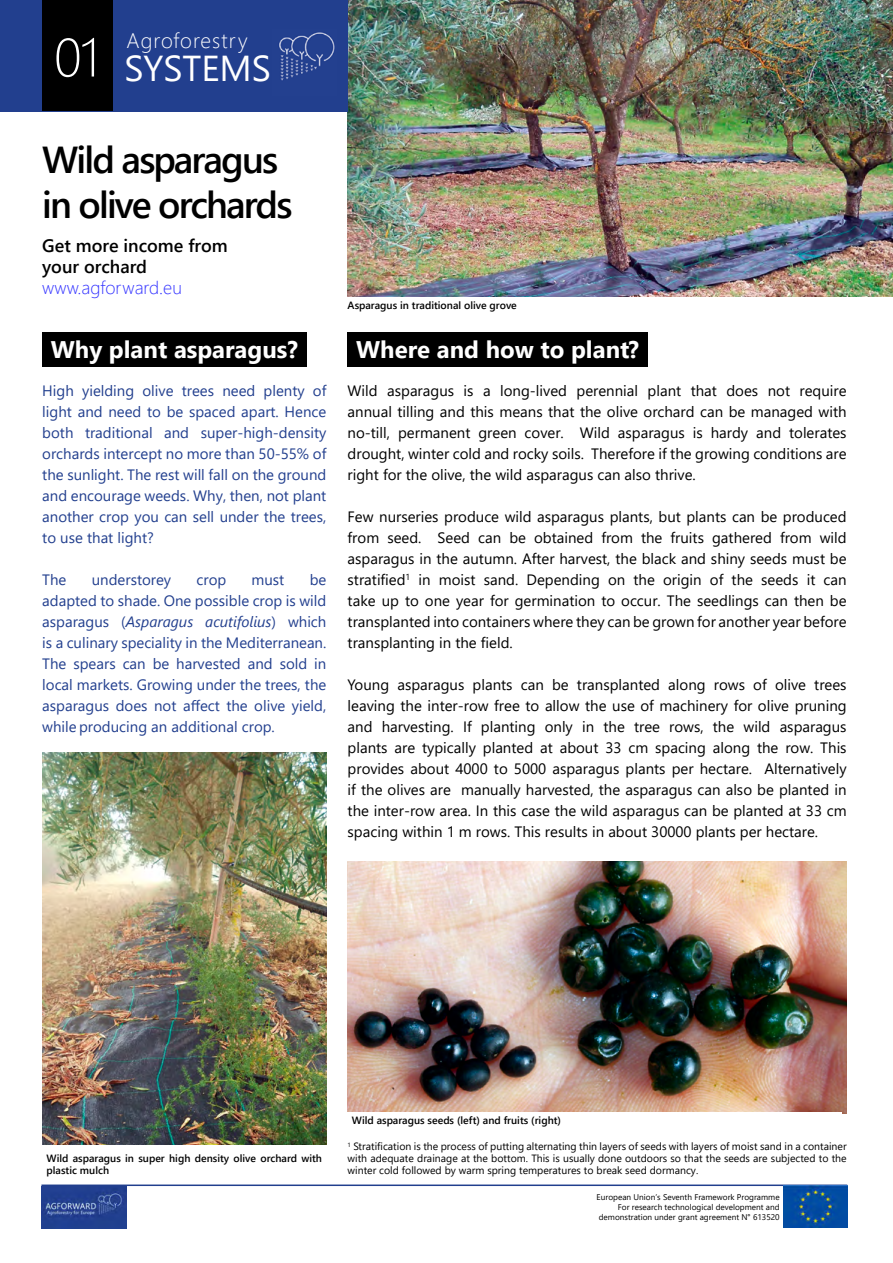
<style>
.page{position:relative;width:893px;height:1263px;background:#fff}
.page>*{position:absolute;margin:0;border:0;box-sizing:border-box;transform-origin:0 0}
.t1{font:300 54px "Segoe UI";color:#fff}
.t2{font:600 37.5px/45px "Segoe UI";letter-spacing:-.05em;color:#000}
.t3{font:36px "Segoe UI";color:#fff}
.t4{font:700 24px "Segoe UI";color:#fff}
.t5{font:300 21px "Segoe UI";letter-spacing:.05em;color:#fff}
.t6{font:600 18px/21px "Segoe UI";color:#000}
.t7{font:300 18px "Segoe UI";color:#33f}
.t8{font:15px/21px "Segoe UI";color:#000;text-align:justify}
.t9{font:15px/21px "Segoe UI";color:#223f8e;text-align:justify}
.t10{font:10.5px/12px "Segoe UI";color:#000;text-align:justify}
.t11{font:600 10.5px/12px "Segoe UI";color:#000}
.t12{font:8.25px/9.9px "Segoe UI";color:#000;text-align:right}
.s1{font-style:italic}
</style>
<div class="page">
<img style="left:348px;top:0;width:545px;height:297px">
<hr style="left:41px;top:1184px;width:806px;height:2px;background:#223f8e">
<img style="left:41px;top:1186px;width:85px;height:43px">
<img style="left:784px;top:1186px;width:63px;height:42px">
<div style="left:0;top:0;width:348px;height:112px;background:#223f8e"></div>
<div style="left:42px;top:0;width:71px;height:110px;background:#000"></div>
<div style="left:348px;top:332px;width:300px;height:35px;background:#000"></div>
<div style="left:42px;top:332px;width:264px;height:35px;background:#000"></div>
<img style="left:42px;top:753px;width:284px;height:392px">
<img style="left:348px;top:861px;width:499px;height:252px">
<div style="left:348px;top:1112px;width:494px;height:24px;background:#fff"></div>
<img style="left:279px;top:32px;width:56px;height:49px">
<h1 class="t1" style="left:54px;top:14px;width:47px">01</h1>
<h3 class="t5" style="left:126px;top:24px;width:123px">Agroforestry</h3>
<h3 class="t3" style="left:124px;top:40px;width:148px">SYSTEMS</h3>
<h2 class="t2" style="left:42px;top:137px;width:252px">Wild asparagus in olive orchards</h2>
<p class="t6" style="left:42px;top:235px;width:187px">Get more income from your orchard</p>
<p class="t7" style="left:42px;top:274px;width:141px">www.agforward.eu</p>
<p class="t11" style="left:348px;top:299px;width:171px">Asparagus in traditional olive grove</p>
<h3 class="t4" style="left:51px;top:330px;width:249px">Why plant asparagus?</h3>
<h3 class="t4" style="left:356px;top:330px;width:284px">Where and how to plant?</h3>
<p class="t8" style="left:348px;top:379px;width:500px">Wild asparagus is a long-lived perennial plant that does not require annual tilling and this means that the olive orchard can be managed with no-till, permanent green cover. Wild asparagus is hardy and tolerates drought, winter cold and rocky soils. Therefore if the growing conditions are right for the olive, the wild asparagus can also thrive.</p>
<p class="t8" style="left:348px;top:505px;width:501px">Few nurseries produce wild asparagus plants, but plants can be produced from seed. Seed can be obtained from the fruits gathered from wild asparagus in the autumn. After harvest, the black and shiny seeds must be stratified<sup>1</sup> in moist sand. Depending on the origin of the seeds it can take up to one year for germination to occur. The seedlings can then be transplanted into containers where they can be grown for another year before transplanting in the field.</p>
<p class="t8" style="left:348px;top:673px;width:500px">Young asparagus plants can be transplanted along rows of olive trees leaving the inter-row free to allow the use of machinery for olive pruning and harvesting. If planting only in the tree rows, the wild asparagus plants are typically planted at about 33 cm spacing along the row. This provides about 4000 to 5000 asparagus plants per hectare. Alternatively if the olives are manually harvested, the asparagus can also be planted in the inter-row area. In this case the wild asparagus can be planted at 33 cm spacing within 1 m rows. This results in about 30000 plants per hectare.</p>
<p class="t9" style="left:42px;top:379px;width:286px">High yielding olive trees need plenty of light and need to be spaced apart. Hence both traditional and super-high-density orchards intercept no more than 50-55% of the sunlight. The rest will fall on the ground and encourage weeds. Why, then, not plant another crop you can sell under the trees, to use that light?</p>
<p class="t9" style="left:42px;top:568px;width:26px">The</p>
<p class="t9" style="left:92px;top:568px;width:81px">understorey</p>
<p class="t9" style="left:197px;top:568px;width:31px">crop</p>
<p class="t9" style="left:252px;top:568px;width:34px">must</p>
<p class="t9" style="left:42px;top:568px;width:286px;text-indent:267px">be adapted to shade. One possible crop is wild asparagus (<span class="s1">Asparagus acutifolius</span>) which is a culinary speciality in the Mediterranean.<br>The spears can be harvested and sold in local markets. Growing under the trees, the asparagus does not affect the olive yield, while producing an additional crop.</p>
<p class="t11" style="left:47px;top:1152px;width:277px">Wild asparagus in super high density olive orchard with plastic mulch</p>
<p class="t11" style="left:352px;top:1114px;width:211px">Wild asparagus seeds (left) and fruits (right)</p>
<p class="t10" style="left:348px;top:1139px;width:500px"><sup>1</sup> Stratification is the process of putting alternating thin layers of seeds with layers of moist sand in a container with adequate drainage at the bottom. This is usually done outdoors so that the seeds are subjected to the winter cold followed by warm spring temperatures to break seed dormancy.</p>
<p class="t12" style="left:597px;top:1191px;width:185px">European Union’s Seventh Framework Programme<br>For research technological development and demonstration under grant agreement N° 613520</p>
</div>
